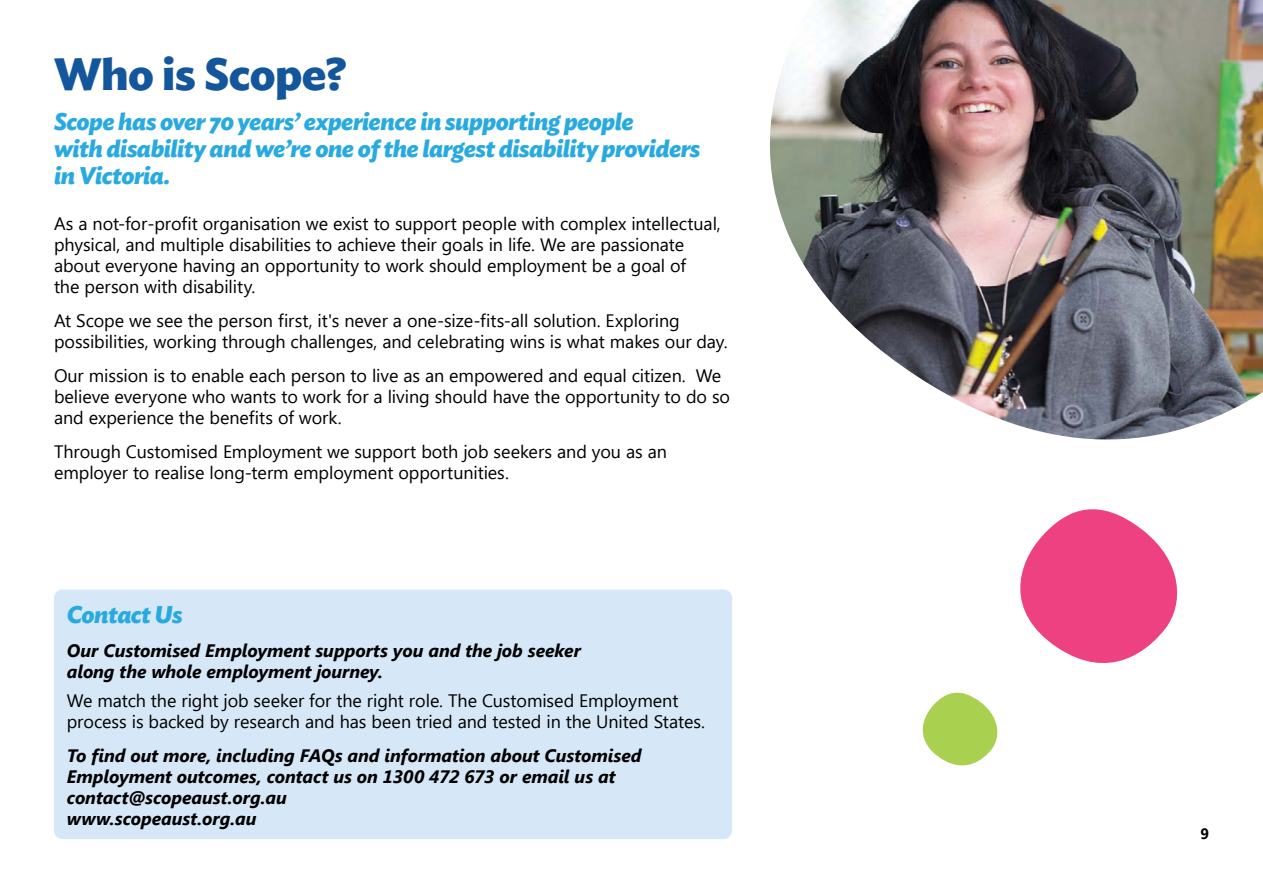
<style>
.page{position:relative;width:1263px;height:893px;background:#fff}
.page>*{position:absolute;margin:0;border:0;box-sizing:border-box;transform-origin:0 0}
.t1{font:700 45px "Ideal Sans";letter-spacing:-.015em;color:#13569b}
.t2{font:italic 700 24px/27px "Ideal Sans";letter-spacing:-.02em;color:#28aae1}
.t3{font:18px/21px "Segoe UI";letter-spacing:-.005em;color:#000}
.t4{font:italic 700 18px/21px "Segoe UI";letter-spacing:-.005em;color:#000}
.t5{font:700 15px "Segoe UI";color:#000}
</style>
<div class="page">
<svg style="left:922px;top:509px;width:256px;height:257px"></svg>
<img style="left:769px;top:0;width:494px;height:440px">
<div style="left:54px;top:589px;width:678px;height:250px;background:#d6e8f8;border-radius:9px"></div>
<h1 class="t1" style="left:54px;top:38px;width:294px">Who is Scope?</h1>
<h2 class="t2" style="left:54px;top:106px;width:648px">Scope has over 70 years’ experience in supporting people<br>with disability and we’re one of the largest disability providers in Victoria.</h2>
<p class="t3" style="left:54px;top:214px;width:668px">As a not-for-profit organisation we exist to support people with complex intellectual, physical, and multiple disabilities to achieve their goals in life. We are passionate about everyone having an opportunity to work should employment be a goal of<br>the person with disability.</p>
<p class="t3" style="left:54px;top:310px;width:675px">At Scope we see the person first, it's never a one-size-fits-all solution. Exploring possibilities, working through challenges, and celebrating wins is what makes our day.</p>
<p class="t3" style="left:54px;top:365px;width:678px">Our mission is to enable each person to live as an empowered and equal citizen. We believe everyone who wants to work for a living should have the opportunity to do so and experience the benefits of work.</p>
<p class="t3" style="left:54px;top:441px;width:614px">Through Customised Employment we support both job seekers and you as an employer to realise long-term employment opportunities.</p>
<h2 class="t2" style="left:67px;top:599px;width:117px">Contact Us</h2>
<p class="t4" style="left:67px;top:640px;width:516px">Our Customised Employment supports you and the job seeker along the whole employment journey.</p>
<p class="t3" style="left:67px;top:690px;width:640px">We match the right job seeker for the right role. The Customised Employment process is backed by research and has been tried and tested in the United States.</p>
<p class="t4" style="left:67px;top:745px;width:576px">To find out more, including FAQs and information about Customised Employment outcomes, contact us on 1300 472 673 or email us at contact@scopeaust.org.au<br>www.scopeaust.org.au</p>
<p class="t5" style="left:1200px;top:825px;width:10px">9</p>
</div>
